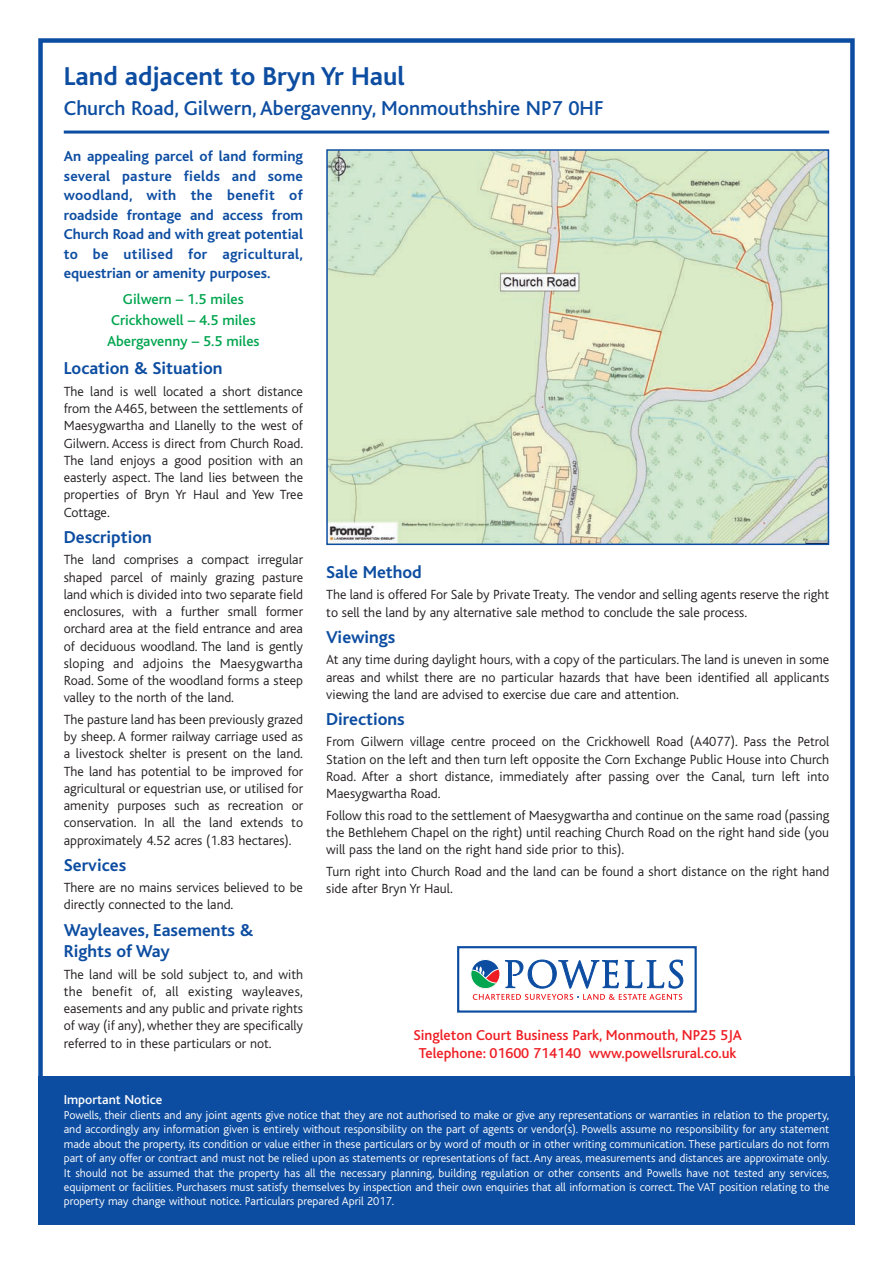
<style>
.page{position:relative;width:893px;height:1263px;background:#fff}
.page>*{position:absolute;margin:0;border:0;box-sizing:border-box;transform-origin:0 0}
.t1{font:700 27px "Bliss";color:#0d4da1}
.t2{font:500 21px "Bliss";color:#0d4da1}
.t3{font:700 18px/21.6px "Bliss";color:#0d4da1}
.t4{font:700 15px/19.5px "Bliss";color:#0d4da1;text-align:justify}
.t5{font:500 15px/18px "Bliss";color:#ee1d23;text-align:center}
.t6{font:500 15px/21px "Bliss";color:#00a54f;text-align:center}
.t7{font:300 13.8px/17.2px "Bliss";color:#231f20;text-align:justify}
.t8{font:500 13.5px "Bliss";color:#fff}
.t9{font:300 12px/14.4px "Bliss";color:#fff;text-align:justify}
</style>
<div class="page">
<div style="left:38px;top:1076px;width:817px;height:149px;background:#0d4da1"></div>
<div style="left:38px;top:38px;width:817px;height:1187px;border:4px solid #0d4da1"></div>
<hr style="left:64px;top:131px;width:765px;height:3px;background:#0d4da1">
<div style="left:457px;top:946px;width:240px;height:67px;border:2px solid #0d4da1"></div>
<svg style="left:471px;top:947px;width:213px;height:53px"></svg>
<img style="left:329px;top:152px;width:497px;height:390px">
<div style="left:326px;top:149px;width:503px;height:396px;border:2px solid #0d4da1"></div>
<h1 class="t1" style="left:64px;top:68px;width:343px">Land adjacent to Bryn Yr Haul</h1>
<h2 class="t2" style="left:64px;top:101px;width:541px">Church Road, Gilwern, Abergavenny, Monmouthshire NP7 0HF</h2>
<p class="t4" style="left:64px;top:149px;width:241px">An appealing parcel of land forming several pasture fields and some woodland, with the benefit of roadside frontage and access from Church Road and with great potential to be utilised for agricultural, equestrian or amenity purposes.</p>
<p class="t6" style="left:107px;top:290px;width:154px">Gilwern – 1.5 miles<br>Crickhowell – 4.5 miles<br>Abergavenny – 5.5 miles</p>
<h3 class="t3" style="left:64px;top:360px;width:160px">Location &amp; Situation</h3>
<p class="t7" style="left:64px;top:384px;width:241px">The land is well located a short distance from the A465, between the settlements of Maesygwartha and Llanelly to the west of Gilwern. Access is direct from Church Road.<br>The land enjoys a good position with an easterly aspect. The land lies between the properties of Bryn Yr Haul and Yew Tree Cottage.</p>
<h3 class="t3" style="left:64px;top:528px;width:90px">Description</h3>
<p class="t7" style="left:64px;top:552px;width:241px">The land comprises a compact irregular shaped parcel of mainly grazing pasture land which is divided into two separate field enclosures, with a further small former orchard area at the field entrance and area of deciduous woodland. The land is gently sloping and adjoins the Maesygwartha Road. Some of the woodland forms a steep valley to the north of the land.</p>
<p class="t7" style="left:64px;top:712px;width:241px">The pasture land has been previously grazed by sheep. A former railway carriage used as a livestock shelter is present on the land.<br>The land has potential to be improved for agricultural or equestrian use, or utilised for amenity purposes such as recreation or conservation. In all the land extends to approximately 4.52 acres (1.83 hectares).</p>
<h3 class="t3" style="left:64px;top:856px;width:64px">Services</h3>
<p class="t7" style="left:64px;top:880px;width:241px">There are no mains services believed to be directly connected to the land.</p>
<h3 class="t3" style="left:64px;top:921px;width:191px">Wayleaves, Easements &amp;<br>Rights of Way</h3>
<p class="t7" style="left:64px;top:967px;width:241px">The land will be sold subject to, and with the benefit of, all existing wayleaves, easements and any public and private rights of way (if any), whether they are specifically referred to in these particulars or not.</p>
<h3 class="t3" style="left:326px;top:563px;width:97px">Sale Method</h3>
<p class="t7" style="left:326px;top:588px;width:504px">The land is offered For Sale by Private Treaty. The vendor and selling agents reserve the right to sell the land by any alternative sale method to conclude the sale process.</p>
<h3 class="t3" style="left:326px;top:628px;width:71px">Viewings</h3>
<p class="t7" style="left:326px;top:652px;width:504px">At any time during daylight hours, with a copy of the particulars. The land is uneven in some areas and whilst there are no particular hazards that have been identified all applicants viewing the land are advised to exercise due care and attention.</p>
<h3 class="t3" style="left:326px;top:710px;width:80px">Directions</h3>
<p class="t7" style="left:326px;top:735px;width:505px">From Gilwern village centre proceed on the Crickhowell Road (A4077). Pass the Petrol Station on the left and then turn left opposite the Corn Exchange Public House into Church Road. After a short distance, immediately after passing over the Canal, turn left into Maesygwartha Road.</p>
<p class="t7" style="left:326px;top:808px;width:505px">Follow this road to the settlement of Maesygwartha and continue on the same road (passing the Bethlehem Chapel on the right) until reaching Church Road on the right hand side (you will pass the land on the right hand side prior to this).</p>
<p class="t7" style="left:326px;top:864px;width:505px">Turn right into Church Road and the land can be found a short distance on the right hand side after Bryn Yr Haul.</p>
<p class="t5" style="left:413px;top:1027px;width:330px">Singleton Court Business Park, Monmouth, NP25 5JA<br>Telephone: 01600 714140 www.powellsrural.co.uk</p>
<p class="t8" style="left:64px;top:1095px;width:100px">Important Notice</p>
<p class="t9" style="left:64px;top:1109px;width:767px">Powells, their clients and any joint agents give notice that they are not authorised to make or give any representations or warranties in relation to the property, and accordingly any information given is entirely without responsibility on the part of agents or vendor(s). Powells assume no responsibility for any statement made about the property, its condition or value either in these particulars or by word of mouth or in other writing communication. These particulars do not form part of any offer or contract and must not be relied upon as statements or representations of fact. Any areas, measurements and distances are approximate only.<br>It should not be assumed that the property has all the necessary planning, building regulation or other consents and Powells have not tested any services, equipment or facilities. Purchasers must satisfy themselves by inspection and their own enquiries that all information is correct. The VAT position relating to the property may change without notice. Particulars prepared April 2017.</p>
</div>
